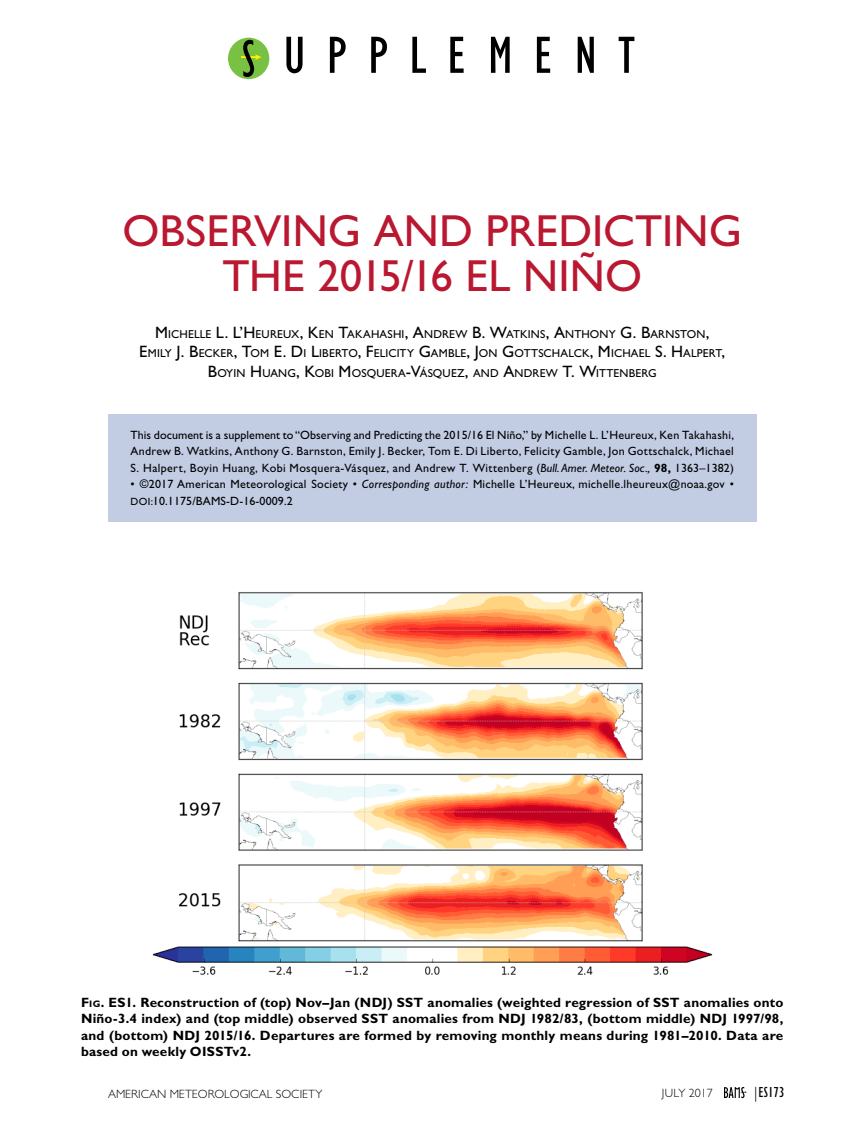
<style>
.page{position:relative;width:851px;height:1134px;background:#fff}
.page>*{position:absolute;margin:0;border:0;box-sizing:border-box;transform-origin:0 0}
.t1{font:condensed 54px "Gill Sans Std";letter-spacing:.39em;color:#000}
.Article_Title__Main{font:45px/45px "Gill Sans Std";color:#ba1730;text-align:center}
.t2{font:condensed 15px "Gill Sans";color:#000}
.Caption__figure{font:700 13.5px/16.5px "Gill Sans Std";letter-spacing:.015em;color:#000;text-align:justify}
.Supplement_Block_Inf{font:12px/16.5px "Gill Sans Std";letter-spacing:.02em;color:#000;text-align:justify}
.t3{font:300 12px "Gill Sans";color:#000}
.t4{font:300 12px "Gill Sans Std";color:#000}
.Authors{font:11.55px/19.5px "Gill Sans Std";letter-spacing:.01em;color:#000;text-align:center}
.s1{font-size:16.5px}
.s2{font-style:italic}
.s3{font-weight:700}
.s4{font-size:10.5px}
.s5{font-style:inherit}
.s6{font-size:9.45px}
.s7{font-weight:300;font-stretch:normal}
</style>
<div class="page">
<div style="left:228px;top:38px;width:41px;height:41px;background:#78c143;border-radius:50%"></div>
<svg style="left:241px;top:40px;width:20px;height:37px"></svg>
<div style="left:108px;top:414px;width:648px;height:108px;background:#c2cde4"></div>
<img style="left:152px;top:592px;width:560px;height:383px">
<svg style="left:724px;top:1087px;width:22px;height:11px"></svg>
<h1 class="t1" style="left:283px;top:26px;width:353px">UPPLEMENT</h1>
<p class="Article_Title__Main" style="left:122px;top:209px;width:621px">OBSERVING AND PREDICTING<br>THE 2015/16 EL NIÑO</p>
<p class="Authors" style="left:139px;top:324px;width:587px"><span class="s1">M</span>ICHELLE <span class="s1">L. L’H</span> EUREUX<span class="s1">, K</span>EN <span class="s1">T</span>AKAHASHI<span class="s1">, A</span>NDREW <span class="s1">B. W</span>ATKINS<span class="s1">, A</span>NTHONY <span class="s1">G. B</span>ARNSTON<span class="s1">,<br>E</span> MILY <span class="s1">J. B</span>ECKER<span class="s1">, T</span>OM <span class="s1">E. D</span> I <span class="s1">L</span>IBERTO<span class="s1">, F</span>ELICITY <span class="s1">G</span>AMBLE<span class="s1">, J</span>ON <span class="s1">G</span>OTTSCHALCK<span class="s1">, M</span>ICHAEL <span class="s1">S. H</span>ALPERT<span class="s1">,<br>B</span>OYIN <span class="s1">H</span> UANG <span class="s1">, K</span>OBI <span class="s1">M</span>OSQUERA<span class="s1">-V</span>ÁSQUEZ<span class="s1">,</span> AND <span class="s1">A</span>NDREW <span class="s1">T. W</span>ITTENBERG</p>
<p class="Supplement_Block_Inf" style="left:130px;top:427px;width:605px">This document is a supplement to “Observing and Predicting the 2015/16 El Niño,” by Michelle L. L’Heureux, Ken Takahashi, Andrew B. Watkins, Anthony G. Barnston, Emily J. Becker, Tom E. Di Liberto, Felicity Gamble, Jon Gottschalck, Michael S. Halpert, Boyin Huang, Kobi Mosquera-Vásquez, and Andrew T. Wittenberg (<span class="s2">Bull. Amer. Meteor. Soc.,</span> <span class="s3">98,</span> 1363–1382)</p>
<p class="Supplement_Block_Inf" style="left:130px;top:476px;width:605px">• ©2017 American Meteorological Society • <span class="s2">Corresponding author:</span> Michelle L’Heureux, michelle.lheureux@noaa.gov •<br><span class="s4">DOI:</span>10.1175/BAMS-D-16-0009.2</p>
<p class="Caption__figure" style="left:81px;top:994px;width:704px"><span class="s5">F</span><span class="s6">ig</span><span class="s5">.</span> ES1. Reconstruction of (top) Nov–Jan (NDJ) SST anomalies (weighted regression of SST anomalies onto Niño-3.4 index) and (top middle) observed SST anomalies from NDJ 1982/83, (bottom middle) NDJ 1997/98, and (bottom) NDJ 2015/16. Departures are formed by removing monthly means during 1981–2010. Data are based on weekly OISSTv2.</p>
<p class="t3" style="left:108px;top:1087px;width:216px">AMERICAN METEOROLOGICAL SOCIETY</p>
<p class="t4" style="left:662px;top:1086px;width:52px">JULY 2017</p>
<p class="t2" style="left:754px;top:1084px;width:32px"><span class="s7">|</span>ES173</p>
</div>
